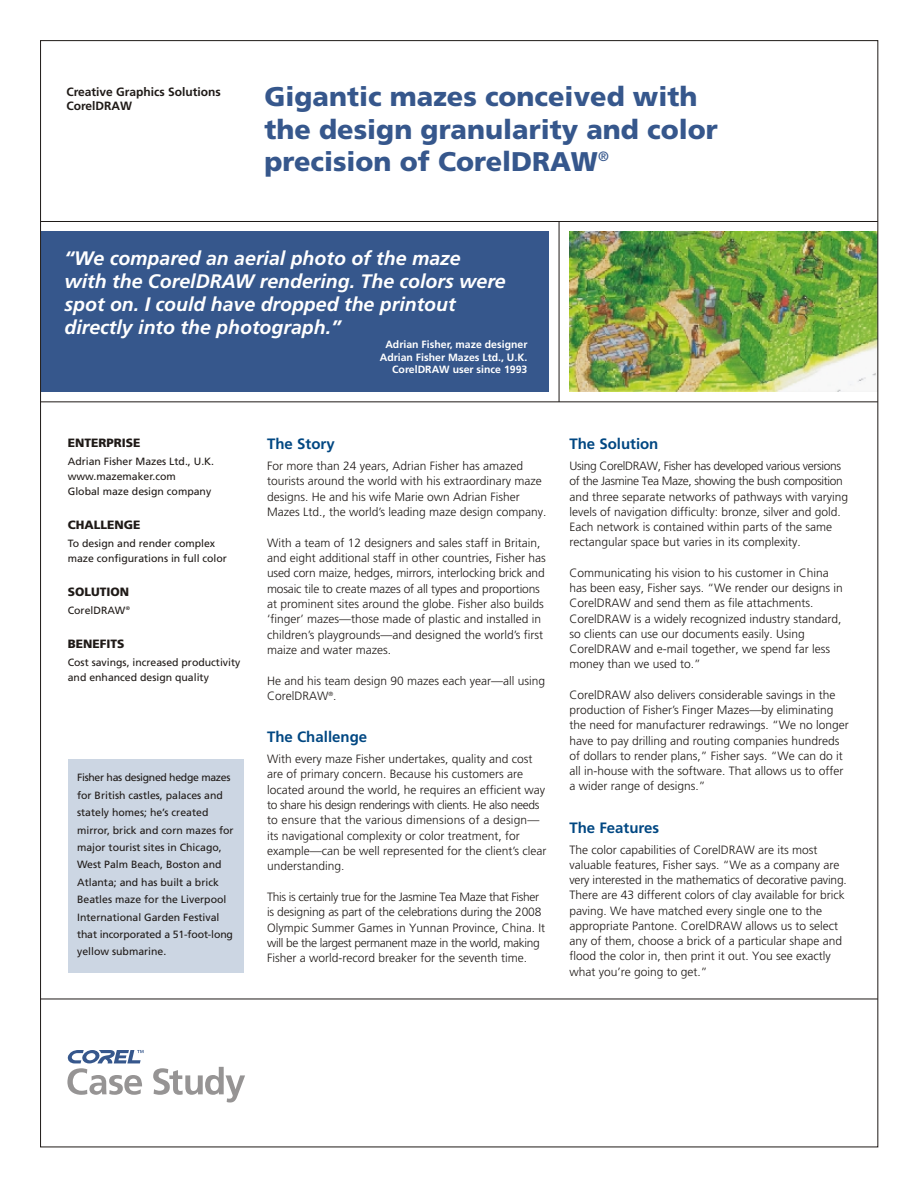
<style>
.page{position:relative;width:918px;height:1188px;background:#fff}
.page>*{position:absolute;margin:0;border:0;box-sizing:border-box;transform-origin:0 0}
.t1{font:700 27px/32.5px "Frutiger 55 Roman";color:#36578c}
.t2{font:italic 300 19.5px/23.1px "Frutiger 45";color:#fff}
.t3{font:300 15px "Frutiger 45";color:#004782}
.t4{font:13.5px "Frutiger 55 Roman";color:#36578c}
.t5{font:300 12px/15.3px "Frutiger 45";color:#1f1a17}
.t6{font:700 12px "Frutiger 55 Roman";color:#1f1a17}
.t7{font:300 12px/14.2px "Frutiger 45";color:#1f1a17}
.t8{font:10.5px/17.4px "Frutiger 55 Roman";color:#1f1a17}
.t9{font:300 10.5px/12.5px "Frutiger 45";color:#fff;text-align:right}
.t10{font:300 6px "Frutiger 45";color:#1f1a17}
.t11{font:5.25px "Frutiger 55 Roman";color:#1f1a17}
</style>
<div class="page">
<div style="left:41px;top:231px;width:508px;height:161px;background:#36578c"></div>
<img style="left:569px;top:231px;width:307px;height:161px">
<div style="left:68px;top:759px;width:176px;height:213px;background:#ccd6e3"></div>
<hr style="left:559px;top:222px;width:1px;height:180px;background:#1f1a17">
<hr style="left:41px;top:221px;width:837px;height:1px;background:#1f1a17">
<hr style="left:41px;top:401px;width:837px;height:1px;background:#1f1a17">
<hr style="left:41px;top:999px;width:837px;height:1px;background:#1f1a17">
<svg style="left:67px;top:1050px;width:178px;height:53px"></svg>
<p class="t7" style="left:67px;top:85px;width:156px">Creative Graphics Solutions<br>CorelDRAW</p>
<h1 class="t1" style="left:265px;top:82px;width:455px">Gigantic mazes conceived with the design granularity and color</h1>
<p class="t4" style="left:598px;top:151px;width:12px">®</p>
<h1 class="t1" style="left:265px;top:147px;width:335px">precision of CorelDRAW</h1>
<h2 class="t2" style="left:65px;top:248px;width:443px">“We compared an aerial photo of the maze with the CorelDRAW rendering. The colors were spot on. I could have dropped the printout directly into the photograph.”</h2>
<p class="t9" style="left:380px;top:339px;width:149px">Adrian Fisher, maze designer<br>Adrian Fisher Mazes Ltd., U.K.<br>CorelDRAW user since 1993</p>
<p class="t6" style="left:68px;top:438px;width:74px">ENTERPRISE</p>
<p class="t8" style="left:68px;top:455px;width:148px;line-height:15px">Adrian Fisher Mazes Ltd., U.K. www.mazemaker.com<br>Global maze design company</p>
<p class="t6" style="left:68px;top:520px;width:74px">CHALLENGE</p>
<p class="t8" style="left:68px;top:537px;width:161px;line-height:15px">To design and render complex maze configurations in full color</p>
<p class="t6" style="left:68px;top:587px;width:63px">SOLUTION</p>
<p class="t11" style="left:126px;top:606px;width:6px">®</p>
<p class="t8" style="left:68px;top:603px;width:59px">CorelDRAW</p>
<p class="t6" style="left:68px;top:639px;width:58px">BENEFITS</p>
<p class="t8" style="left:68px;top:656px;width:174px;line-height:15px">Cost savings, increased productivity and enhanced design quality</p>
<p class="t8" style="left:77px;top:770px;width:158px">Fisher has designed hedge mazes for British castles, palaces and stately homes; he’s created mirror, brick and corn mazes for major tourist sites in Chicago,<br>West Palm Beach, Boston and<br>Atlanta; and has built a brick<br>Beatles maze for the Liverpool<br>International Garden Festival that incorporated a 51-foot-long yellow submarine.</p>
<p class="t3" style="left:267px;top:438px;width:69px">The Story</p>
<p class="t5" style="left:267px;top:459px;width:281px">For more than 24 years, Adrian Fisher has amazed tourists around the world with his extraordinary maze designs. He and his wife Marie own Adrian Fisher Mazes Ltd., the world’s leading maze design company.</p>
<p class="t5" style="left:267px;top:536px;width:280px">With a team of 12 designers and sales staff in Britain, and eight additional staff in other countries, Fisher has used corn maize, hedges, mirrors, interlocking brick and mosaic tile to create mazes of all types and proportions at prominent sites around the globe. Fisher also builds ‘finger’ mazes—those made of plastic and installed in children’s playgrounds—and designed the world’s first maize and water mazes.</p>
<p class="t5" style="left:267px;top:674px;width:280px">He and his team design 90 mazes each year—all using</p>
<p class="t10" style="left:328px;top:691px;width:6px">®</p>
<p class="t5" style="left:267px;top:689px;width:71px">CorelDRAW .</p>
<p class="t3" style="left:267px;top:731px;width:102px">The Challenge</p>
<p class="t5" style="left:267px;top:752px;width:281px">With every maze Fisher undertakes, quality and cost are of primary concern. Because his customers are located around the world, he requires an efficient way to share his design renderings with clients. He also needs to ensure that the various dimensions of a design— its navigational complexity or color treatment, for example—can be well represented for the client’s clear understanding.</p>
<p class="t5" style="left:267px;top:890px;width:280px">This is certainly true for the Jasmine Tea Maze that Fisher is designing as part of the celebrations during the 2008<br>Olympic Summer Games in Yunnan Province, China. It will be the largest permanent maze in the world, making Fisher a world-record breaker for the seventh time.</p>
<p class="t3" style="left:569px;top:438px;width:90px">The Solution</p>
<p class="t5" style="left:569px;top:459px;width:280px">Using CorelDRAW, Fisher has developed various versions of the Jasmine Tea Maze, showing the bush composition and three separate networks of pathways with varying levels of navigation difficulty: bronze, silver and gold.<br>Each network is contained within parts of the same rectangular space but varies in its complexity.</p>
<p class="t5" style="left:569px;top:566px;width:275px">Communicating his vision to his customer in China has been easy, Fisher says. “We render our designs in CorelDRAW and send them as file attachments.<br>CorelDRAW is a widely recognized industry standard, so clients can use our documents easily. Using CorelDRAW and e-mail together, we spend far less money than we used to.”</p>
<p class="t5" style="left:569px;top:688px;width:281px">CorelDRAW also delivers considerable savings in the production of Fisher’s Finger Mazes—by eliminating the need for manufacturer redrawings. “We no longer have to pay drilling and routing companies hundreds of dollars to render plans,” Fisher says. “We can do it all in-house with the software. That allows us to offer a wider range of designs.”</p>
<p class="t3" style="left:569px;top:822px;width:91px">The Features</p>
<p class="t5" style="left:569px;top:843px;width:279px">The color capabilities of CorelDRAW are its most valuable features, Fisher says. “We as a company are very interested in the mathematics of decorative paving.<br>There are 43 different colors of clay available for brick paving. We have matched every single one to the appropriate Pantone. CorelDRAW allows us to select any of them, choose a brick of a particular shape and flood the color in, then print it out. You see exactly what you’re going to get.”</p>
</div>
